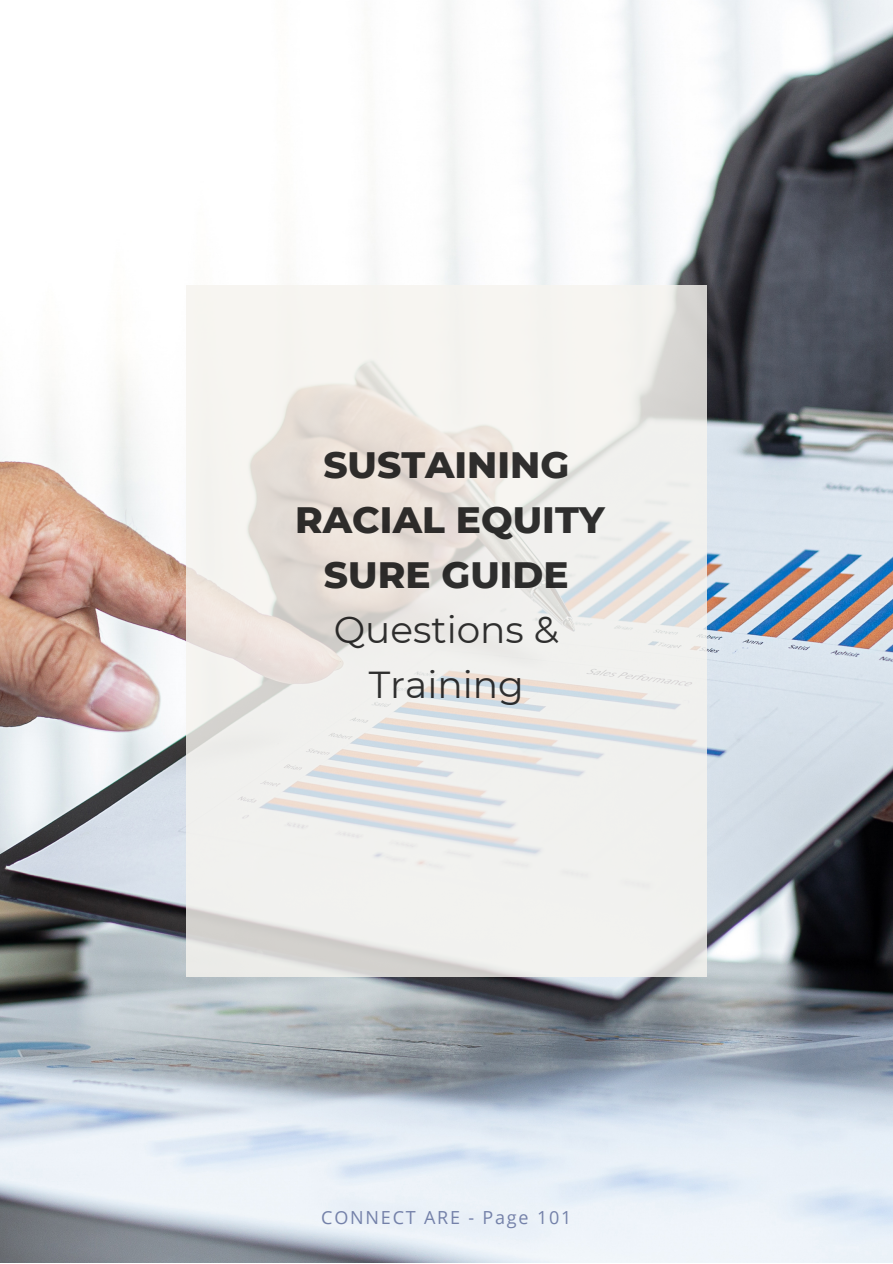
<style>
.page{position:relative;width:893px;height:1264px;background:#fff}
.page>*{position:absolute;margin:0;border:0;box-sizing:border-box;transform-origin:0 0}
.t1{font:800 37.5px/55.1px "Montserrat";color:#010101;text-align:center}
.t2{font:37.5px/55.1px "Montserrat";color:#010101;text-align:center}
.t3{font:18px "Open Sans";letter-spacing:.1em;color:#7481a9}
</style>
<div class="page">
<img style="left:0;top:0;width:892px;height:1262px">
<svg style="left:186px;top:285px;width:520px;height:691px;fill:#f1f0ee"></svg>
<p class="t1" style="left:295px;top:436px;width:311px">SUSTAINING<br>RACIAL EQUITY<br>SURE GUIDE</p>
<p class="t2" style="left:334px;top:602px;width:226px">Questions &amp;<br>Training</p>
<p class="t3" style="left:321px;top:1204px;width:252px">CONNECT ARE - Page 101</p>
</div>
